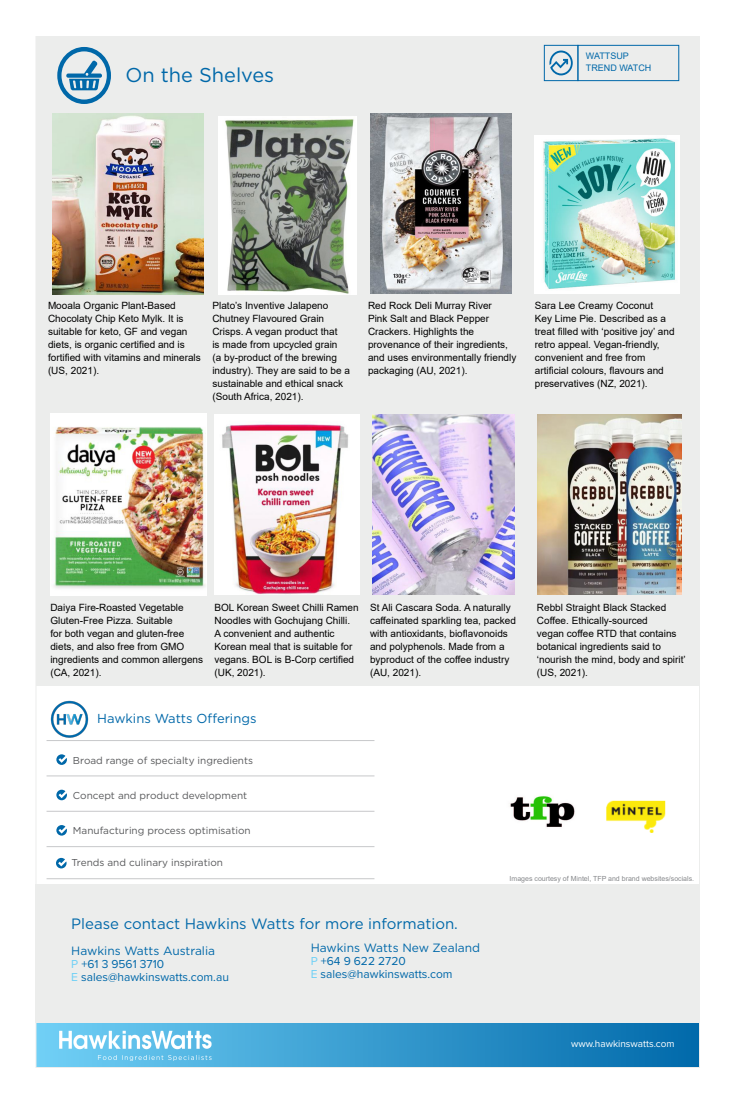
<style>
.page{position:relative;width:736px;height:1104px;background:#fff}
.page>*{position:absolute;margin:0;border:0;box-sizing:border-box;transform-origin:0 0}
.t1{font:20px "Gotham";color:#0068a9}
.t2{font:15px "Gotham";color:#0068a9}
.t3{font:13px "Gotham";color:#0068a9}
.t4{font:12px "Proxima Nova";color:#0068a9}
.t5{font:12px "Gotham";color:#0068a9}
.t6{font:12px "Gotham";color:#0068a9}
.WU_Image_Caption{font:10px/13px "Arial";color:#000}
.t7{font:10px "Gotham";color:#57585a}
.t8{font:10px "Proxima Nova";color:#fff}
.t9{font:9px "Arial";color:#0068a9}
.t10{font:7px "Arial";color:#87898c}
.s1{color:#6ed0f6}
</style>
<div class="page">
<img style="left:37px;top:1022px;width:661px;height:44px">
<img style="left:58px;top:1029px;width:155px;height:34px">
<div style="left:36px;top:36px;width:664px;height:650px;background:#ecedec"></div>
<div style="left:578px;top:45px;width:101px;height:36px;border:1px solid #0068a9"></div>
<div style="left:544px;top:45px;width:34px;height:36px;border:1px solid #0068a9"></div>
<svg style="left:549px;top:51px;width:24px;height:24px"></svg>
<svg style="left:57px;top:47px;width:54px;height:57px"></svg>
<hr style="left:47px;top:740px;width:327px;height:1px;background:#c7c8ca">
<hr style="left:47px;top:776px;width:327px;height:1px;background:#c7c8ca">
<hr style="left:47px;top:811px;width:327px;height:1px;background:#c7c8ca">
<hr style="left:47px;top:846px;width:327px;height:1px;background:#c7c8ca">
<hr style="left:47px;top:878px;width:327px;height:1px;background:#c7c8ca">
<svg style="left:56px;top:754px;width:11px;height:11px"></svg>
<svg style="left:56px;top:790px;width:11px;height:10px"></svg>
<svg style="left:56px;top:825px;width:11px;height:11px"></svg>
<div style="left:35px;top:884px;width:665px;height:138px;background:#ecedec"></div>
<img style="left:510px;top:796px;width:65px;height:32px">
<img style="left:52px;top:113px;width:152px;height:181px">
<img style="left:219px;top:117px;width:138px;height:177px">
<img style="left:370px;top:113px;width:141px;height:181px">
<img style="left:535px;top:135px;width:144px;height:159px">
<img style="left:606px;top:800px;width:60px;height:33px">
<img style="left:50px;top:700px;width:39px;height:38px">
<svg style="left:56px;top:858px;width:11px;height:10px"></svg>
<img style="left:50px;top:414px;width:156px;height:181px">
<img style="left:215px;top:414px;width:144px;height:181px">
<img style="left:373px;top:414px;width:142px;height:181px">
<img style="left:537px;top:414px;width:144px;height:181px">
<p class="t1" style="left:126px;top:63px;width:150px">On the Shelves</p>
<p class="t9" style="left:586px;top:50px;width:44px">WATTSUP</p>
<p class="t9" style="left:586px;top:62px;width:67px">TREND WATCH</p>
<p class="WU_Image_Caption" style="left:48px;top:299px;width:154px">Mooala Organic Plant-Based<br>Chocolaty Chip Keto Mylk. It is suitable for keto, GF and vegan diets, is organic certified and is fortified with vitamins and minerals (US, 2021).</p>
<p class="WU_Image_Caption" style="left:212px;top:299px;width:139px">Plato’s Inventive Jalapeno<br>Chutney Flavoured Grain<br>Crisps. A vegan product that<br>is made from upcycled grain<br>(a by-product of the brewing industry). They are said to be a sustainable and ethical snack (South Africa, 2021).</p>
<p class="WU_Image_Caption" style="left:368px;top:299px;width:150px">Red Rock Deli Murray River<br>Pink Salt and Black Pepper<br>Crackers. Highlights the provenance of their ingredients, and uses environmentally friendly packaging (AU, 2021).</p>
<p class="WU_Image_Caption" style="left:535px;top:299px;width:141px">Sara Lee Creamy Coconut<br>Key Lime Pie. Described as a treat filled with ‘positive joy’ and retro appeal. Vegan-friendly, convenient and free from artificial colours, flavours and preservatives (NZ, 2021).</p>
<p class="WU_Image_Caption" style="left:50px;top:601px;width:154px">Daiya Fire-Roasted Vegetable<br>Gluten-Free Pizza. Suitable<br>for both vegan and gluten-free diets, and also free from GMO ingredients and common allergens (CA, 2021).</p>
<p class="WU_Image_Caption" style="left:215px;top:601px;width:146px">BOL Korean Sweet Chilli Ramen<br>Noodles with Gochujang Chilli.<br>A convenient and authentic<br>Korean meal that is suitable for vegans. BOL is B-Corp certified (UK, 2021).</p>
<p class="WU_Image_Caption" style="left:370px;top:601px;width:147px">St Ali Cascara Soda. A naturally caffeinated sparkling tea, packed with antioxidants, bioflavonoids and polyphenols. Made from a byproduct of the coffee industry (AU, 2021).</p>
<p class="WU_Image_Caption" style="left:537px;top:601px;width:150px">Rebbl Straight Black Stacked<br>Coffee. Ethically-sourced<br>vegan coffee RTD that contains botanical ingredients said to ‘nourish the mind, body and spirit’ (US, 2021).</p>
<p class="t3" style="left:97px;top:711px;width:161px">Hawkins Watts Offerings</p>
<p class="t7" style="left:73px;top:754px;width:182px">Broad range of specialty ingredients</p>
<p class="t7" style="left:73px;top:790px;width:176px">Concept and product development</p>
<p class="t7" style="left:73px;top:825px;width:179px">Manufacturing process optimisation</p>
<p class="t7" style="left:71px;top:857px;width:153px">Trends and culinary inspiration</p>
<p class="t2" style="left:71px;top:915px;width:388px">Please contact Hawkins Watts for more information.</p>
<p class="t6" style="left:71px;top:944px;width:145px">Hawkins Watts Australia</p>
<p class="t4" style="left:71px;top:955px;width:94px"><span class="s1">P</span> +61 3 9561 3710</p>
<p class="t4" style="left:71px;top:968px;width:159px"><span class="s1">E</span> sales@hawkinswatts.com.au</p>
<p class="t5" style="left:311px;top:941px;width:171px">Hawkins Watts New Zealand</p>
<p class="t4" style="left:311px;top:952px;width:97px"><span class="s1">P</span> +64 9 622 2720</p>
<p class="t4" style="left:311px;top:965px;width:144px"><span class="s1">E</span> sales@hawkinswatts.com</p>
<p class="t10" style="left:510px;top:873px;width:186px">Images courtesy of Mintel, TFP and brand websites/socials.</p>
<p class="t8" style="left:571px;top:1037px;width:105px">www.hawkinswatts.com</p>
</div>
